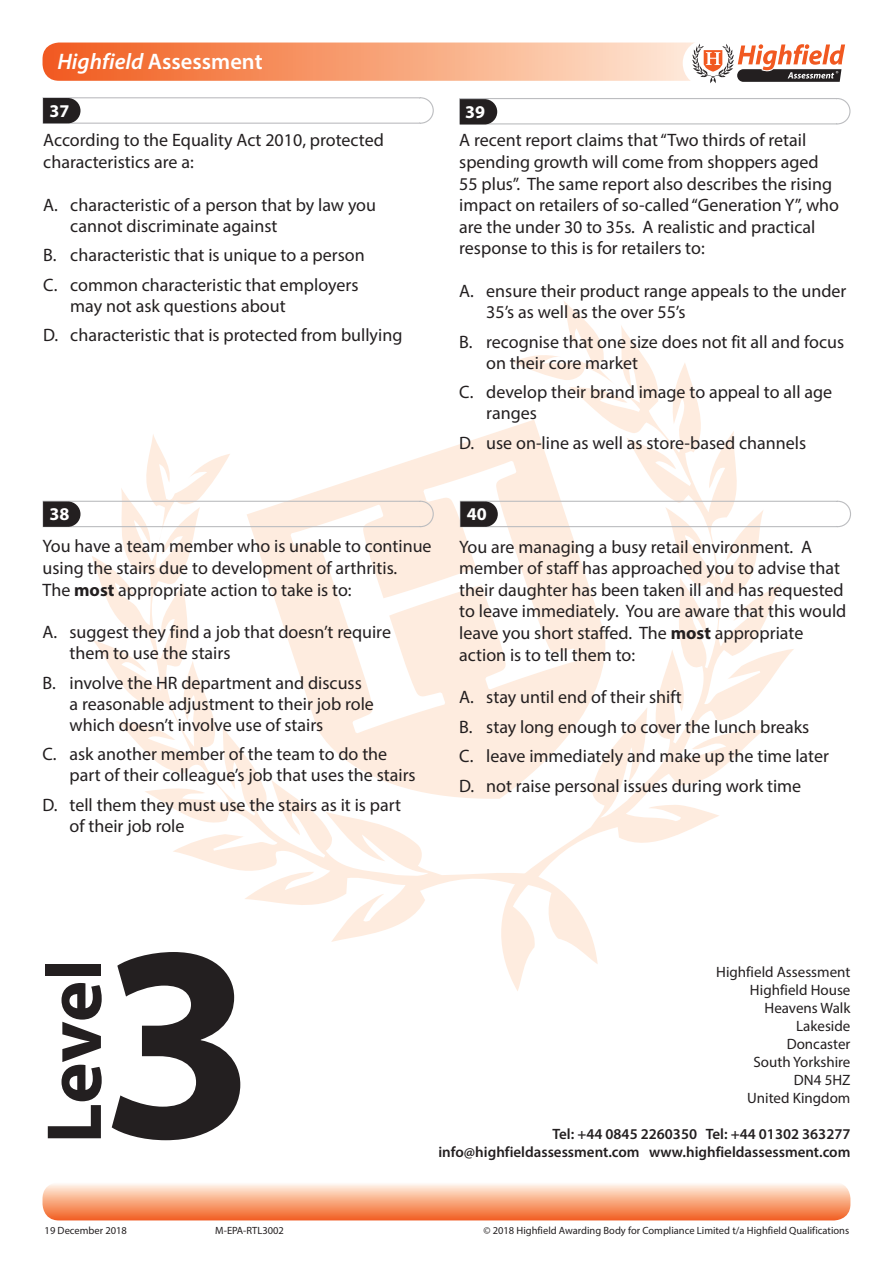
<style>
.page{position:relative;width:893px;height:1263px;background:#fff}
.page>*{position:absolute;margin:0;border:0;box-sizing:border-box;transform-origin:0 0}
.t1{font:700 280.2px "Myriad Pro";color:#231f20}
.t2{font:700 78.75px "Myriad Pro";letter-spacing:-.005em;color:#231f20}
.t3{font:600 22.5px "Myriad Pro";color:#fff}
.t4{font:18px/21.6px "Myriad Pro";color:#231f20}
.t5{font:700 18px "Myriad Pro";color:#fff}
.t6{font:15px/18px "Myriad Pro";color:#231f20;text-align:right}
.t7{font:600 15px "Myriad Pro";color:#231f20}
.t8{font:10.5px "Myriad Pro";color:#231f20}
.s1{font-style:italic}
.s2{font-weight:700}
</style>
<div class="page">
<svg style="left:92px;top:434px;width:403px;height:508px"></svg>
<svg style="left:495px;top:301px;width:299px;height:690px"></svg>
<svg style="left:247px;top:420px;width:377px;height:381px;fill:#fef0e6"></svg>
<div style="left:43px;top:1182px;width:807px;height:38px;background:linear-gradient(to bottom,#fffaf0,#f26424);border-radius:16px"></div>
<svg style="left:43px;top:43px;width:724px;height:38px;background:#f7a076"></svg>
<svg style="left:683px;top:42px;width:163px;height:41px"></svg>
<svg style="left:42px;top:97px;width:392px;height:27px"></svg>
<svg style="left:42px;top:500px;width:392px;height:28px"></svg>
<svg style="left:459px;top:500px;width:392px;height:28px"></svg>
<svg style="left:459px;top:98px;width:392px;height:27px"></svg>
<p class="t3" style="left:57px;top:47px;width:207px"><span class="s1">Highfield</span> Assessment</p>
<p class="t5" style="left:49px;top:99px;width:21px">37</p>
<p class="t4" style="left:43px;top:129px;width:342px">According to the Equality Act 2010, protected characteristics are a:</p>
<p class="t4" style="left:70px;top:194px;width:307px;line-height:21px;text-indent:-27px">A. characteristic of a person that by law you cannot discriminate against</p>
<p class="t4" style="left:43px;top:240px;width:323px;line-height:29.5px">B. characteristic that is unique to a person<br>C. common characteristic that employers</p>
<p class="t4" style="left:43px;top:291px;width:361px;line-height:29.5px;text-indent:27px">may not ask questions about<br>D. characteristic that is protected from bullying</p>
<p class="t5" style="left:465px;top:100px;width:21px">39</p>
<p class="t4" style="left:459px;top:129px;width:381px">A recent report claims that “Two thirds of retail spending growth will come from shoppers aged 55 plus”. The same report also describes the rising impact on retailers of so-called “Generation Y”, who are the under 30 to 35s. A realistic and practical response to this is for retailers to:</p>
<p class="t4" style="left:486px;top:280px;width:362px;line-height:21px;text-indent:-27px">A. ensure their product range appeals to the under<br>35’s as well as the over 55’s</p>
<p class="t4" style="left:486px;top:331px;width:359px;line-height:21px;text-indent:-27px">B. recognise that one size does not fit all and focus on their core market</p>
<p class="t4" style="left:486px;top:381px;width:347px;line-height:21px;text-indent:-27px">C. develop their brand image to appeal to all age ranges</p>
<p class="t4" style="left:459px;top:431px;width:348px">D. use on-line as well as store-based channels</p>
<p class="t5" style="left:49px;top:502px;width:21px">38</p>
<p class="t5" style="left:467px;top:502px;width:21px">40</p>
<p class="t4" style="left:43px;top:535px;width:391px">You have a team member who is unable to continue using the stairs due to development of arthritis.<br>The <span class="s2">most</span> appropriate action to take is to:</p>
<p class="t4" style="left:70px;top:621px;width:323px;line-height:21px;text-indent:-27px">A. suggest they find a job that doesn’t require them to use the stairs</p>
<p class="t4" style="left:70px;top:672px;width:306px;line-height:21px;text-indent:-27px">B. involve the HR department and discuss a reasonable adjustment to their job role which doesn’t involve use of stairs</p>
<p class="t4" style="left:70px;top:743px;width:348px;line-height:21px;text-indent:-27px">C. ask another member of the team to do the part of their colleague’s job that uses the stairs</p>
<p class="t4" style="left:70px;top:794px;width:333px;line-height:21px;text-indent:-27px">D. tell them they must use the stairs as it is part of their job role</p>
<p class="t4" style="left:459px;top:535px;width:389px">You are managing a busy retail environment. A member of staff has approached you to advise that their daughter has been taken ill and has requested to leave immediately. You are aware that this would leave you short staffed. The <span class="s2">most</span> appropriate action is to tell them to:</p>
<p class="t4" style="left:459px;top:682px;width:371px;line-height:29.5px">A. stay until end of their shift<br>B. stay long enough to cover the lunch breaks<br>C. leave immediately and make up the time later D. not raise personal issues during work time</p>
<h2 class="t2" style="left:23px;top:1143px;width:186px;rotate:-90deg">Level</h2>
<h1 class="t1" style="left:101px;top:860px;width:157px">3</h1>
<p class="t6" style="left:716px;top:962px;width:136px">Highfield Assessment<br>Highfield House<br>Heavens Walk<br>Lakeside<br>Doncaster<br>South Yorkshire<br>DN4 5HZ<br>United Kingdom</p>
<p class="t7" style="left:552px;top:1124px;width:299px">Tel: +44 0845 2260350 Tel: +44 01302 363277</p>
<p class="t7" style="left:438px;top:1142px;width:413px">info@highfieldassessment.com www.highfieldassessment.com</p>
<p class="t8" style="left:45px;top:1224px;width:84px">19 December 2018</p>
<p class="t8" style="left:215px;top:1224px;width:70px">M-EPA-RTL3002</p>
<p class="t8" style="left:483px;top:1224px;width:367px">© 2018 Highfield Awarding Body for Compliance Limited t/a Highfield Qualifications</p>
</div>
